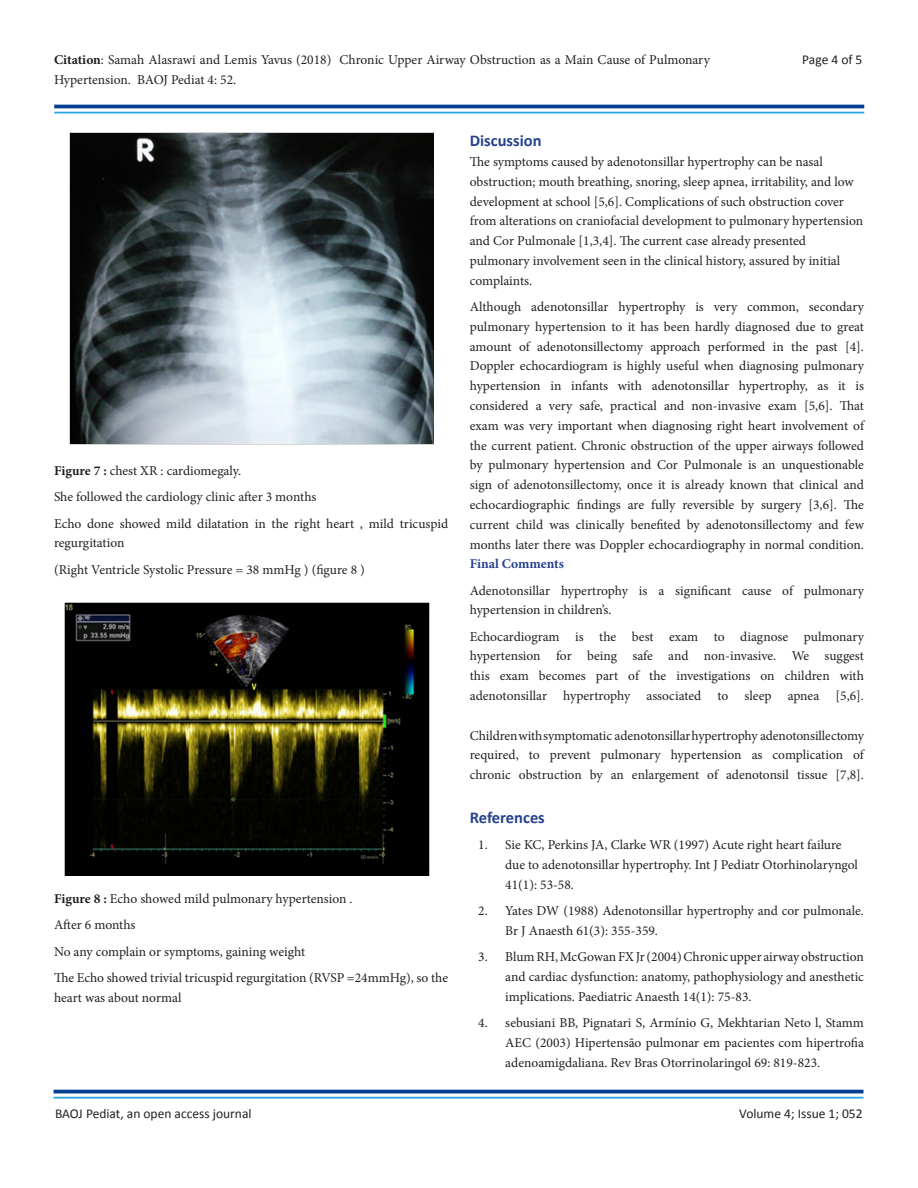
<style>
.page{position:relative;width:918px;height:1188px;background:#fff}
.page>*{position:absolute;margin:0;border:0;box-sizing:border-box;transform-origin:0 0}
.t1{font:700 16.5px "Calibri";color:#25418f}
.t2{font:13.5px/19.8px "Minion Pro";color:#231f20}
.t3{font:13.5px "Calibri";color:#231f20}
.s1{font-weight:700}
.s2{font-weight:700;color:#25418f}
</style>
<div class="page">
<hr style="left:54px;top:1090px;width:810px;height:3px;background:#003e92">
<hr style="left:54px;top:1097px;width:810px;height:2px;background:#25a6df">
<hr style="left:54px;top:105px;width:810px;height:3px;background:#003e92">
<hr style="left:54px;top:112px;width:810px;height:1px;background:#25a6df">
<img style="left:69px;top:132px;width:365px;height:312px">
<img style="left:65px;top:602px;width:364px;height:274px">
<p class="t2" style="left:54px;top:50px;width:657px"><span class="s1">Citation</span>: Samah Alasrawi and Lemis Yavus (2018) Chronic Upper Airway Obstruction as a Main Cause of Pulmonary</p>
<p class="t3" style="left:802px;top:51px;width:62px">Page 4 of 5</p>
<p class="t2" style="left:54px;top:70px;width:184px">Hypertension. BAOJ Pediat 4: 52.</p>
<p class="t2" style="left:54px;top:461px;width:189px"><span class="s1">Figure 7 :</span> chest XR : cardiomegaly.</p>
<p class="t2" style="left:54px;top:487px;width:264px">She followed the cardiology clinic after 3 months</p>
<p class="t2" style="left:54px;top:513px;width:396px">Echo done showed mild dilatation in the right heart , mild tricuspid regurgitation</p>
<p class="t2" style="left:54px;top:559px;width:312px">(Right Ventricle Systolic Pressure = 38 mmHg ) (figure 8 )</p>
<p class="t2" style="left:54px;top:889px;width:300px"><span class="s1">Figure 8 :</span> Echo showed mild pulmonary hypertension .</p>
<p class="t2" style="left:54px;top:915px;width:83px">After 6 months</p>
<p class="t2" style="left:54px;top:941px;width:253px">No any complain or symptoms, gaining weight</p>
<p class="t2" style="left:54px;top:968px;width:396px">The Echo showed trivial tricuspid regurgitation (RVSP =24mmHg), so the heart was about normal</p>
<p class="t1" style="left:470px;top:130px;width:73px">Discussion</p>
<p class="t2" style="left:470px;top:152px;width:395px">The symptoms caused by adenotonsillar hypertrophy can be nasal obstruction; mouth breathing, snoring, sleep apnea, irritability, and low development at school [5,6]. Complications of such obstruction cover from alterations on craniofacial development to pulmonary hypertension and Cor Pulmonale [1,3,4]. The current case already presented pulmonary involvement seen in the clinical history, assured by initial complaints.</p>
<p class="t2" style="left:470px;top:297px;width:396px;text-align:justify">Although adenotonsillar hypertrophy is very common, secondary pulmonary hypertension to it has been hardly diagnosed due to great amount of adenotonsillectomy approach performed in the past [4].<br>Doppler echocardiogram is highly useful when diagnosing pulmonary hypertension in infants with adenotonsillar hypertrophy, as it is considered a very safe, practical and non-invasive exam [5,6]. That exam was very important when diagnosing right heart involvement of the current patient. Chronic obstruction of the upper airways followed by pulmonary hypertension and Cor Pulmonale is an unquestionable sign of adenotonsillectomy, once it is already known that clinical and echocardiographic findings are fully reversible by surgery [3,6]. The current child was clinically benefited by adenotonsillectomy and few months later there was Doppler echocardiography in normal condition.<br><span class="s2">Final Comments</span></p>
<p class="t2" style="left:470px;top:580px;width:396px">Adenotonsillar hypertrophy is a significant cause of pulmonary hypertension in children’s.</p>
<p class="t2" style="left:470px;top:626px;width:396px;text-align:justify">Echocardiogram is the best exam to diagnose pulmonary hypertension for being safe and non-invasive. We suggest this exam becomes part of the investigations on children with adenotonsillar hypertrophy associated to sleep apnea [5,6].</p>
<p class="t2" style="left:470px;top:725px;width:396px;text-align:justify">Children with symptomatic adenotonsillar hypertrophy adenotonsillectomy required, to prevent pulmonary hypertension as complication of chronic obstruction by an enlargement of adenotonsil tissue [7,8].</p>
<p class="t1" style="left:470px;top:807px;width:77px">References</p>
<p class="t2" style="left:505px;top:835px;width:354px;text-indent:-27px">1. Sie KC, Perkins JA, Clarke WR (1997) Acute right heart failure due to adenotonsillar hypertrophy. Int J Pediatr Otorhinolaryngol<br>41(1): 53-58.</p>
<p class="t2" style="left:505px;top:901px;width:360px;text-indent:-27px">2. Yates DW (1988) Adenotonsillar hypertrophy and cor pulmonale.<br>Br J Anaesth 61(3): 355-359.</p>
<p class="t2" style="left:505px;top:947px;width:360px;text-align:justify;text-indent:-27px">3. Blum RH, McGowan FX Jr (2004) Chronic upper airway obstruction and cardiac dysfunction: anatomy, pathophysiology and anesthetic implications. Paediatric Anaesth 14(1): 75-83.</p>
<p class="t2" style="left:505px;top:1013px;width:360px;text-align:justify;text-indent:-27px">4. sebusiani BB, Pignatari S, Armínio G, Mekhtarian Neto l, Stamm AEC (2003) Hipertensão pulmonar em pacientes com hipertrofia adenoamigdaliana. Rev Bras Otorrinolaringol 69: 819-823.</p>
<p class="t3" style="left:55px;top:1105px;width:198px">BAOJ Pediat, an open access journal</p>
<p class="t3" style="left:739px;top:1105px;width:125px">Volume 4; Issue 1; 052</p>
</div>
